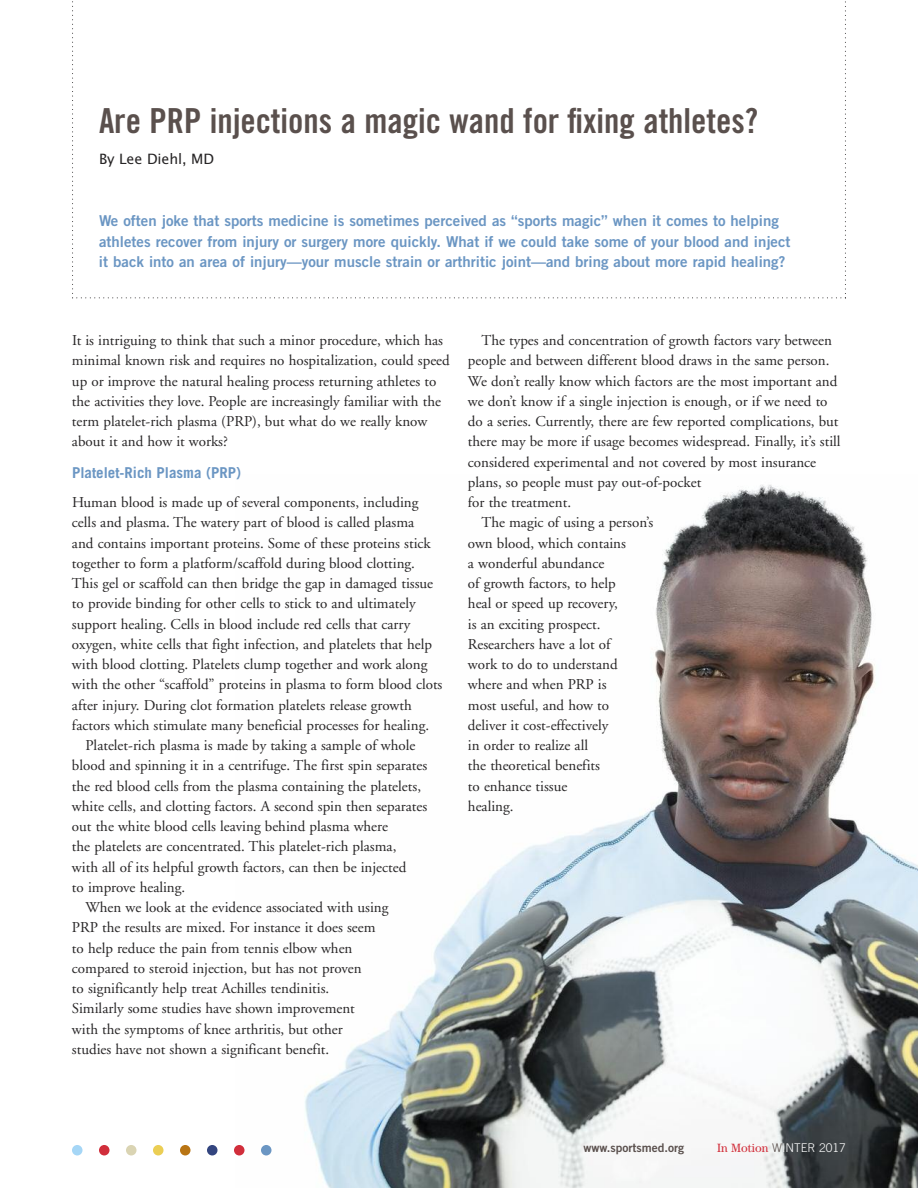
<style>
.page{position:relative;width:918px;height:1188px;background:#fff}
.page>*{position:absolute;margin:0;border:0;box-sizing:border-box;transform-origin:0 0}
.t1{font:34.5px "Trade Gothic LT Std Bd Cn 20";color:#5a504d}
.t2{font:15px/20.2px "Adobe Garamond";color:#272526}
.t3{font:15px/20.2px "Trade Gothic LT Std Bd 2";color:#6b96c3}
.t4{font:700 15px "Trade Gothic LT Std";color:#6b96c3}
.t5{font:14.25px "Lucida Grande";letter-spacing:-.01em;color:#272526}
.t6{font:300 12px "Trade Gothic LT Std";color:#fff}
.t7{font:12px "Trade Gothic LT Std Bd 2";color:#5a504d}
.s1{font-family:"Century";font-weight:400;color:#d12e3b}
.s2{color:#5a504d}
</style>
<div class="page">
<img style="left:235px;top:485px;width:683px;height:703px">
<div style="left:72px;top:1145px;width:10px;height:10px;background:#a5d6f6;border-radius:50%"></div>
<div style="left:99px;top:1145px;width:11px;height:10px;background:#d12e3b;border-radius:50%"></div>
<div style="left:126px;top:1145px;width:10px;height:10px;background:#dad4b3;border-radius:50%"></div>
<div style="left:153px;top:1145px;width:11px;height:10px;background:#ebce54;border-radius:50%"></div>
<div style="left:180px;top:1145px;width:10px;height:10px;background:#b97514;border-radius:50%"></div>
<div style="left:207px;top:1145px;width:11px;height:10px;background:#33457f;border-radius:50%"></div>
<div style="left:234px;top:1145px;width:10px;height:10px;background:#d12e3b;border-radius:50%"></div>
<div style="left:261px;top:1145px;width:11px;height:10px;background:#6b96c3;border-radius:50%"></div>
<h1 class="t1" style="left:99px;top:108px;width:661px">Are PRP injections a magic wand for fixing athletes?</h1>
<p class="t5" style="left:99px;top:150px;width:117px">By Lee Diehl, MD</p>
<p class="t3" style="left:99px;top:212px;width:693px">We often joke that sports medicine is sometimes perceived as “sports magic” when it comes to helping athletes recover from injury or surgery more quickly. What if we could take some of your blood and inject it back into an area of injury—your muscle strain or arthritic joint—and bring about more rapid healing?</p>
<p class="t2" style="left:72px;top:332px;width:379px">It is intriguing to think that such a minor procedure, which has minimal known risk and requires no hospitalization, could speed up or improve the natural healing process returning athletes to the activities they love. People are increasingly familiar with the term platelet-rich plasma (PRP), but what do we really know about it and how it works?</p>
<p class="t4" style="left:72px;top:467px;width:171px">Platelet-Rich Plasma (PRP)</p>
<p class="t2" style="left:72px;top:494px;width:348px">Human blood is made up of several components, including</p>
<p class="t2" style="left:72px;top:514px;width:344px">cells and plasma. The watery part of blood is called plasma</p>
<p class="t2" style="left:72px;top:534px;width:360px">and contains important proteins. Some of these proteins stick</p>
<p class="t2" style="left:72px;top:554px;width:345px">together to form a platform/scaffold during blood clotting.</p>
<p class="t2" style="left:72px;top:575px;width:363px">This gel or scaffold can then bridge the gap in damaged tissue</p>
<p class="t2" style="left:72px;top:595px;width:345px">to provide binding for other cells to stick to and ultimately</p>
<p class="t2" style="left:72px;top:615px;width:340px">support healing. Cells in blood include red cells that carry</p>
<p class="t2" style="left:72px;top:635px;width:362px">oxygen, white cells that fight infection, and platelets that help</p>
<p class="t2" style="left:72px;top:656px;width:357px">with blood clotting. Platelets clump together and work along</p>
<p class="t2" style="left:72px;top:676px;width:372px">with the other “scaffold” proteins in plasma to form blood clots</p>
<p class="t2" style="left:72px;top:696px;width:341px">after injury. During clot formation platelets release growth</p>
<p class="t2" style="left:72px;top:716px;width:359px">factors which stimulate many beneficial processes for healing.</p>
<p class="t2" style="left:85px;top:737px;width:331px">Platelet-rich plasma is made by taking a sample of whole</p>
<p class="t2" style="left:72px;top:757px;width:357px">blood and spinning it in a centrifuge. The first spin separates</p>
<p class="t2" style="left:72px;top:777px;width:351px">the red blood cells from the plasma containing the platelets,</p>
<p class="t2" style="left:72px;top:797px;width:357px">white cells, and clotting factors. A second spin then separates</p>
<p class="t2" style="left:72px;top:818px;width:318px">out the white blood cells leaving behind plasma where</p>
<p class="t2" style="left:72px;top:838px;width:326px">the platelets are concentrated. This platelet-rich plasma,</p>
<p class="t2" style="left:72px;top:858px;width:336px">with all of its helpful growth factors, can then be injected</p>
<p class="t2" style="left:72px;top:878px;width:115px">to improve healing.</p>
<p class="t2" style="left:85px;top:899px;width:304px">When we look at the evidence associated with using</p>
<p class="t2" style="left:72px;top:919px;width:305px">PRP the results are mixed. For instance it does seem</p>
<p class="t2" style="left:72px;top:939px;width:282px">to help reduce the pain from tennis elbow when</p>
<p class="t2" style="left:72px;top:959px;width:291px">compared to steroid injection, but has not proven</p>
<p class="t2" style="left:72px;top:980px;width:259px">to significantly help treat Achilles tendinitis.</p>
<p class="t2" style="left:72px;top:1000px;width:284px">Similarly some studies have shown improvement</p>
<p class="t2" style="left:72px;top:1020px;width:272px">with the symptoms of knee arthritis, but other</p>
<p class="t2" style="left:72px;top:1040px;width:259px">studies have not shown a significant benefit.</p>
<p class="t2" style="left:481px;top:332px;width:352px">The types and concentration of growth factors vary between</p>
<p class="t2" style="left:468px;top:352px;width:363px">people and between different blood draws in the same person.</p>
<p class="t2" style="left:468px;top:372px;width:371px">We don’t really know which factors are the most important and</p>
<p class="t2" style="left:468px;top:392px;width:361px">we don’t know if a single injection is enough, or if we need to</p>
<p class="t2" style="left:468px;top:413px;width:372px">do a series. Currently, there are few reported complications, but</p>
<p class="t2" style="left:468px;top:433px;width:374px">there may be more if usage becomes widespread. Finally, it’s still</p>
<p class="t2" style="left:468px;top:453px;width:350px">considered experimental and not covered by most insurance</p>
<p class="t2" style="left:468px;top:473px;width:235px">plans, so people must pay out-of-pocket</p>
<p class="t2" style="left:468px;top:494px;width:105px">for the treatment.</p>
<p class="t2" style="left:481px;top:514px;width:173px">The magic of using a person’s</p>
<p class="t2" style="left:468px;top:534px;width:160px">own blood, which contains</p>
<p class="t2" style="left:468px;top:554px;width:138px">a wonderful abundance</p>
<p class="t2" style="left:468px;top:575px;width:149px">of growth factors, to help</p>
<p class="t2" style="left:468px;top:595px;width:151px">heal or speed up recovery,</p>
<p class="t2" style="left:468px;top:615px;width:134px">is an exciting prospect.</p>
<p class="t2" style="left:468px;top:635px;width:144px">Researchers have a lot of</p>
<p class="t2" style="left:468px;top:656px;width:151px">work to do to understand</p>
<p class="t2" style="left:468px;top:676px;width:140px">where and when PRP is</p>
<p class="t2" style="left:468px;top:696px;width:143px">most useful, and how to</p>
<p class="t2" style="left:468px;top:716px;width:142px">deliver it cost-effectively</p>
<p class="t2" style="left:468px;top:737px;width:122px">in order to realize all</p>
<p class="t2" style="left:468px;top:757px;width:133px">the theoretical benefits</p>
<p class="t2" style="left:468px;top:777px;width:101px">to enhance tissue</p>
<p class="t2" style="left:468px;top:797px;width:47px">healing.</p>
<p class="t7" style="left:583px;top:1143px;width:102px">www.sportsmed.org</p>
<p class="t6" style="left:717px;top:1143px;width:130px"><span class="s1">In Motion</span> <span class="s2">W</span>INTER 2017</p>
</div>
